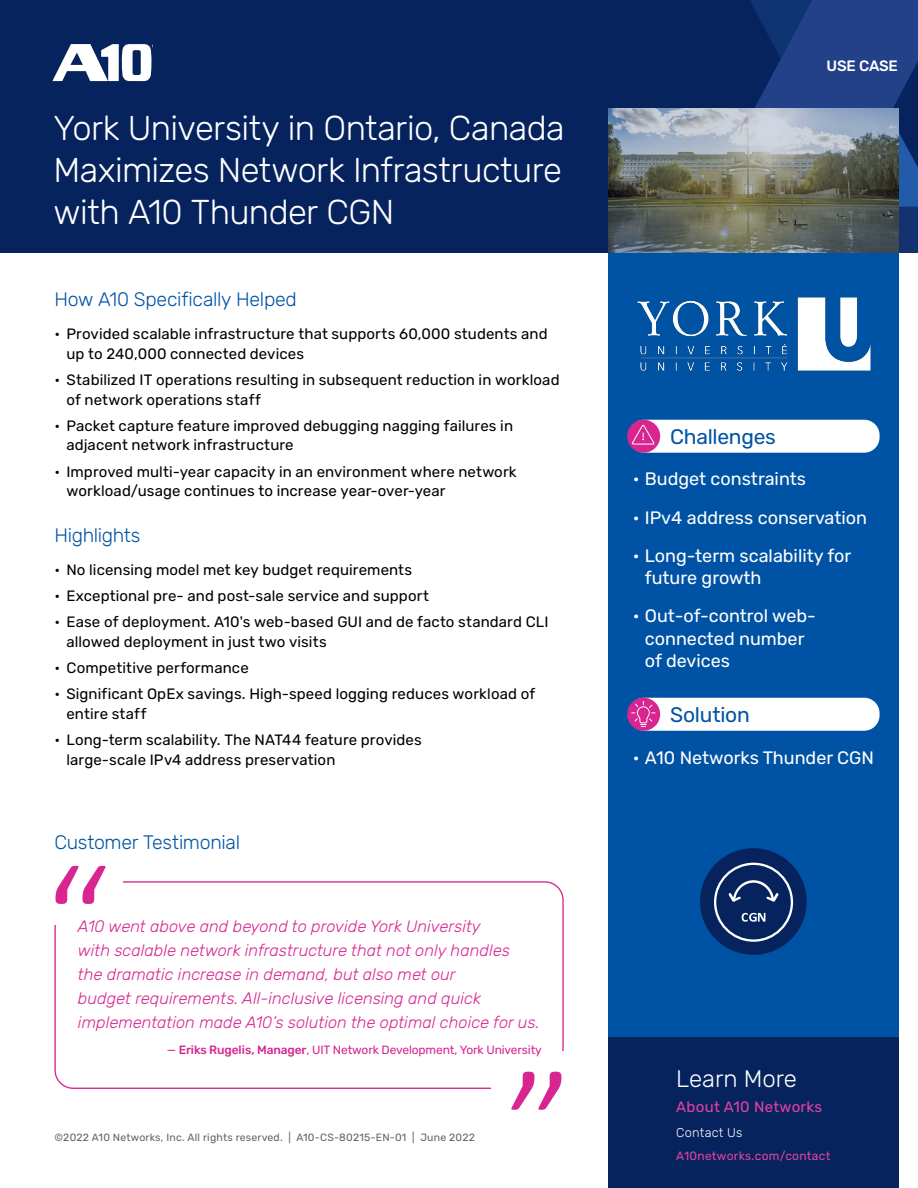
<style>
.page{position:relative;width:918px;height:1188px;background:#fff}
.page>*{position:absolute;margin:0;border:0;box-sizing:border-box;transform-origin:0 0}
.t1{font:300 34.5px/42px "Rubik";letter-spacing:-.02em;color:#fff;text-align:justify}
.t2{font:300 24px "Rubik";color:#fff}
.t3{font:21px "Rubik";letter-spacing:-.01em;color:#0053a4}
.t4{font:300 19.5px "Rubik";letter-spacing:-.015em;color:#0053a4}
.t5{font:18px/22.5px "Rubik";color:#fff}
.t6{font:italic 300 16.5px/24px "Rubik";color:#d82590}
.t7{font:15px/19.5px "Rubik";letter-spacing:.005em;color:#000}
.t8{font:15px "Rubik";letter-spacing:.02em;color:#e541a7}
.t9{font:500 15px "Rubik";letter-spacing:-.01em;color:#fff}
.t10{font:300 12.75px "Rubik";letter-spacing:.02em;color:#fff}
.t11{font:12px "Rubik";letter-spacing:-.01em;color:#d82590}
.t12{font:12px "Rubik";letter-spacing:.025em;color:#e541a7}
.t13{font:10.5px "Rubik";letter-spacing:.02em;color:#636466}
.s1{font-weight:500}
</style>
<div class="page">
<div style="left:0;top:0;width:918px;height:253px;background:#06235e"></div>
<svg style="left:750px;top:0;width:168px;height:108px;fill:#224189"></svg>
<svg style="left:899px;top:133px;width:19px;height:120px"></svg>
<svg style="left:52px;top:44px;width:100px;height:37px"></svg>
<div style="left:608px;top:253px;width:291px;height:935px;background:#0053a4"></div>
<img style="left:637px;top:297px;width:234px;height:74px">
<div style="left:54px;top:881px;width:510px;height:208px;border:1px solid #d82590;border-radius:18px"></div>
<div style="left:33px;top:860px;width:90px;height:64px;background:#fff"></div>
<svg style="left:55px;top:866px;width:51px;height:38px"></svg>
<div style="left:491px;top:1052px;width:85px;height:64px;background:#fff"></div>
<svg style="left:511px;top:1072px;width:50px;height:38px"></svg>
<div style="left:608px;top:1038px;width:291px;height:150px;background:#06235e"></div>
<div style="left:629px;top:420px;width:251px;height:33px;background:#fff;border-radius:15px"></div>
<div style="left:627px;top:420px;width:33px;height:33px;background:#d82590;border-radius:50%"></div>
<svg style="left:632px;top:425px;width:22px;height:19px"></svg>
<div style="left:629px;top:698px;width:251px;height:33px;background:#fff;border-radius:15px"></div>
<div style="left:627px;top:698px;width:33px;height:33px;background:#d82590;border-radius:50%"></div>
<svg style="left:631px;top:701px;width:24px;height:26px"></svg>
<svg style="left:608px;top:108px;width:291px;height:145px"></svg>
<div style="left:700px;top:848px;width:107px;height:107px;background:#06235e;border-radius:50%"></div>
<svg style="left:714px;top:863px;width:79px;height:79px"></svg>
<h1 class="t1" style="left:54px;top:108px;width:512px">York University in Ontario, Canada Maximizes Network Infrastructure with A10 Thunder CGN</h1>
<h3 class="t4" style="left:54px;top:289px;width:244px">How A10 Specifically Helped</h3>
<p class="t7" style="left:66px;top:325px;width:483px;text-indent:-12px">• Provided scalable infrastructure that supports 60,000 students and up to 240,000 connected devices</p>
<p class="t7" style="left:66px;top:370px;width:495px;text-indent:-12px">• Stabilized IT operations resulting in subsequent reduction in workload of network operations staff</p>
<p class="t7" style="left:66px;top:416px;width:448px;text-indent:-12px">• Packet capture feature improved debugging nagging failures in adjacent network infrastructure</p>
<p class="t7" style="left:66px;top:462px;width:452px;text-indent:-12px">• Improved multi-year capacity in an environment where network workload/usage continues to increase year-over-year</p>
<h3 class="t4" style="left:54px;top:524px;width:88px">Highlights</h3>
<p class="t7" style="left:54px;top:560px;width:359px">• No licensing model met key budget requirements</p>
<p class="t7" style="left:54px;top:586px;width:376px">• Exceptional pre- and post-sale service and support</p>
<p class="t7" style="left:66px;top:613px;width:484px;text-indent:-12px">• Ease of deployment. A10's web-based GUI and de facto standard CLI allowed deployment in just two visits</p>
<p class="t7" style="left:54px;top:658px;width:196px">• Competitive performance</p>
<p class="t7" style="left:66px;top:685px;width:470px;text-indent:-12px">• Significant OpEx savings. High-speed logging reduces workload of entire staff</p>
<p class="t7" style="left:66px;top:730px;width:357px;text-indent:-12px">• Long-term scalability. The NAT44 feature provides large-scale IPv4 address preservation</p>
<h3 class="t4" style="left:54px;top:831px;width:187px">Customer Testimonial</h3>
<p class="t6" style="left:78px;top:915px;width:463px">A10 went above and beyond to provide York University<br>with scalable network infrastructure that not only handles<br>the dramatic increase in demand, but also met our<br>budget requirements. All-inclusive licensing and quick implementation made A10’s solution the optimal choice for us.</p>
<p class="t11" style="left:167px;top:1044px;width:377px">— <span class="s1">Eriks Rugelis, Manager</span>, UIT Network Development, York University</p>
<p class="t13" style="left:54px;top:1131px;width:422px">©️2022 A10 Networks, Inc. All rights reserved. | A10-CS-80215-EN-01 | June 2022</p>
<p class="t9" style="left:827px;top:57px;width:73px">USE CASE</p>
<h3 class="t3" style="left:670px;top:425px;width:107px">Challenges</h3>
<p class="t5" style="left:633px;top:468px;width:175px">• Budget constraints</p>
<p class="t5" style="left:633px;top:507px;width:236px">• IPv4 address conservation</p>
<p class="t5" style="left:645px;top:545px;width:208px;text-indent:-12px">• Long-term scalability for future growth</p>
<p class="t5" style="left:645px;top:605px;width:173px;text-indent:-12px">• Out-of-control web&shy;connected number of devices</p>
<h3 class="t3" style="left:670px;top:703px;width:81px">Solution</h3>
<p class="t5" style="left:633px;top:747px;width:243px">• A10 Networks Thunder CGN</p>
<h2 class="t2" style="left:676px;top:1066px;width:122px">Learn More</h2>
<p class="t8" style="left:676px;top:1098px;width:147px">About A10 Networks</p>
<p class="t10" style="left:676px;top:1126px;width:68px">Contact Us</p>
<p class="t12" style="left:676px;top:1149px;width:156px">A10networks.com/contact</p>
</div>
